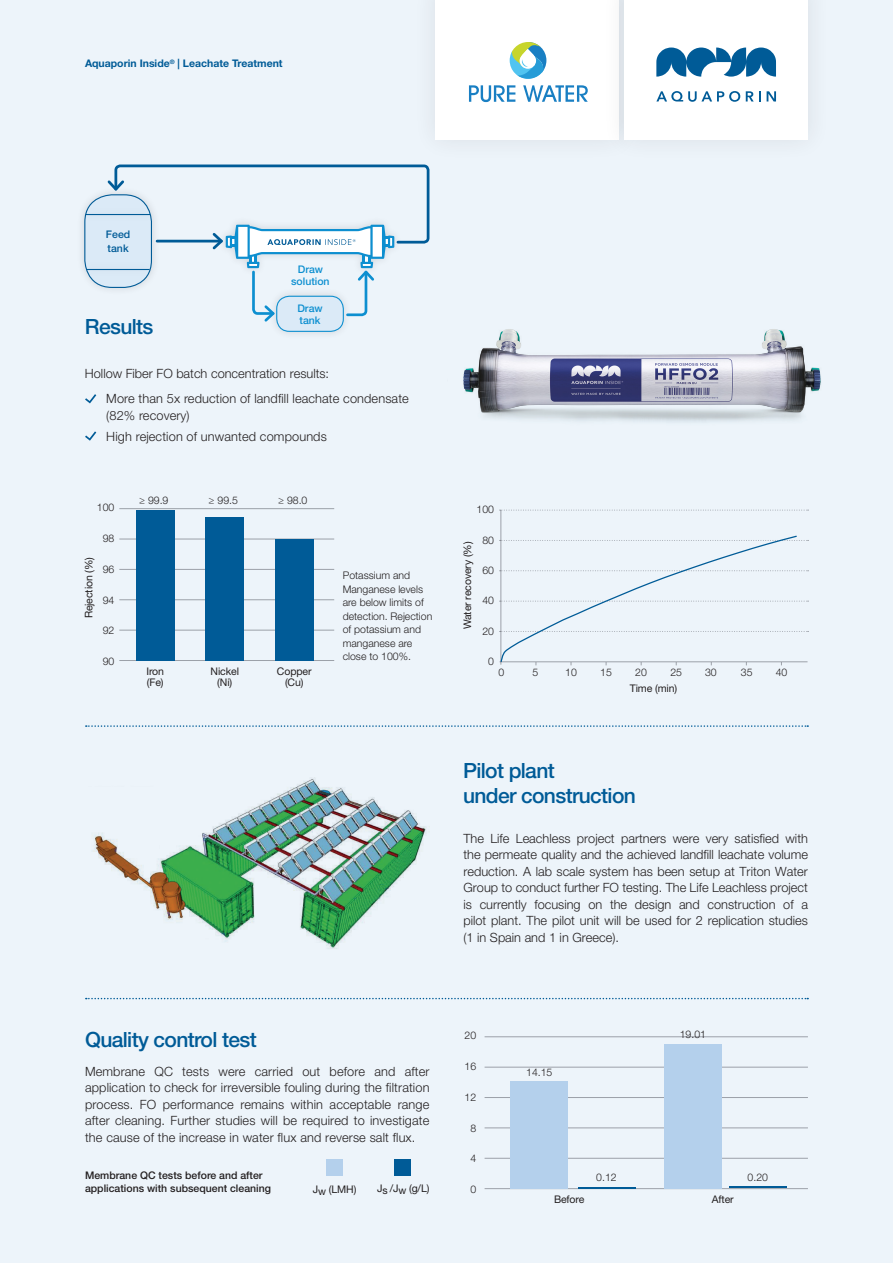
<style>
.page{position:relative;width:893px;height:1263px;background:#edf4fa}
.page>*{position:absolute;margin:0;border:0;box-sizing:border-box;transform-origin:0 0}
.t1{font:500 21px/25.2px "Helvetica Neue LT Std";letter-spacing:-.03em;color:#005b97}
.List_Paragraph{font:300 12.75px/16.5px "Helvetica Neue LT Std";letter-spacing:.01em;color:#231f20;text-align:justify}
.t2{font:300 10.5px/13.5px "Helvetica Neue LT Std";color:#231f20}
.t3{font:10.5px/11.1px "Helvetica Neue LT Std";letter-spacing:-.01em;color:#231f20;text-align:center}
.t4{font:500 10.5px/13.5px "Helvetica Neue LT Std";color:#231f20}
.t5{font:700 10.5px "Helvetica Neue LT Std";color:#005b97}
.List_Paragraph-2{font:500 10.5px/12px "Helvetica Neue LT Std";color:#0d8fd0;text-align:center}
.List_Paragraph-3{font:500 10.5px/13.5px "Helvetica Neue LT Std";color:#005b97}
</style>
<div class="page">
<img style="left:93px;top:777px;width:333px;height:172px">
<img style="left:463px;top:329px;width:358px;height:94px">
<div style="left:435px;top:0;width:184px;height:139px;background:#fff"></div>
<svg style="left:510px;top:42px;width:36px;height:37px"></svg>
<svg style="left:469px;top:85px;width:46px;height:17px"></svg>
<svg style="left:523px;top:85px;width:65px;height:17px"></svg>
<hr style="left:119px;top:508px;width:215px;height:1px;background:#a8a9ad">
<hr style="left:119px;top:569px;width:215px;height:1px;background:#a8a9ad">
<hr style="left:119px;top:539px;width:215px;height:1px;background:#a8a9ad">
<hr style="left:119px;top:660px;width:215px;height:1px;background:#a8a9ad">
<hr style="left:119px;top:630px;width:215px;height:1px;background:#a8a9ad">
<hr style="left:119px;top:599px;width:215px;height:1px;background:#a8a9ad">
<svg style="left:85px;top:394px;width:11px;height:9px"></svg>
<svg style="left:85px;top:431px;width:11px;height:10px"></svg>
<svg style="left:86px;top:725px;width:722px;height:2px"></svg>
<svg style="left:86px;top:998px;width:722px;height:1px"></svg>
<hr style="left:500px;top:510px;width:1px;height:155px;background:#a8a9ad">
<svg style="left:500px;top:510px;width:308px;height:1px"></svg>
<hr style="left:485px;top:1036px;width:323px;height:1px;background:#a8a9ad">
<hr style="left:485px;top:1097px;width:323px;height:1px;background:#a8a9ad">
<hr style="left:485px;top:1067px;width:323px;height:1px;background:#a8a9ad">
<hr style="left:485px;top:1188px;width:323px;height:1px;background:#a8a9ad">
<hr style="left:485px;top:1158px;width:323px;height:1px;background:#a8a9ad">
<hr style="left:485px;top:1127px;width:323px;height:1px;background:#a8a9ad">
<div style="left:326px;top:1159px;width:17px;height:16px;background:#b4d0ec"></div>
<div style="left:394px;top:1159px;width:17px;height:16px;background:#005b97"></div>
<div style="left:510px;top:1081px;width:58px;height:107px;background:#b4d0ec"></div>
<hr style="left:578px;top:1187px;width:57px;height:1px;background:#005b97">
<div style="left:136px;top:510px;width:39px;height:150px;background:#005b97"></div>
<div style="left:205px;top:517px;width:39px;height:143px;background:#005b97"></div>
<div style="left:275px;top:539px;width:39px;height:121px;background:#005b97"></div>
<div style="left:664px;top:1044px;width:58px;height:144px;background:#b4d0ec"></div>
<hr style="left:729px;top:1186px;width:58px;height:2px;background:#005b97">
<svg style="left:500px;top:535px;width:308px;height:130px"></svg>
<div style="left:76px;top:186px;width:84px;height:110px;background:#231f20;opacity:.15"></div>
<div style="left:85px;top:195px;width:66px;height:92px;background:#dbeaf7;border-radius:27px"></div>
<div style="left:78px;top:206px;width:79px;height:17px;background:#231f20;opacity:.15"></div>
<hr style="left:86px;top:214px;width:64px;height:1px;background:#005b97">
<div style="left:79px;top:261px;width:78px;height:17px;background:#231f20;opacity:.15"></div>
<hr style="left:87px;top:269px;width:62px;height:1px;background:#005b97">
<div style="left:268px;top:287px;width:84px;height:53px;background:#e9f0f6"></div>
<div style="left:277px;top:296px;width:66px;height:35px;background:#dbeaf7;border-radius:13px"></div>
<div style="left:276px;top:296px;width:68px;height:36px;border:1px solid #0d8fd0;border-radius:13px"></div>
<svg style="left:105px;top:164px;width:325px;height:160px"></svg>
<div style="left:600px;top:0;width:232px;height:163px;background:#231f20;opacity:.1"></div>
<div style="left:624px;top:0;width:184px;height:139px;background:#fff"></div>
<svg style="left:656px;top:48px;width:120px;height:29px"></svg>
<svg style="left:656px;top:91px;width:84px;height:11px"></svg>
<svg style="left:746px;top:91px;width:15px;height:10px"></svg>
<svg style="left:767px;top:91px;width:9px;height:11px"></svg>
<p class="t5" style="left:85px;top:57px;width:199px">Aquaporin Inside<sup>®</sup> | Leachate Treatment</p>
<p class="List_Paragraph-3" style="left:106px;top:227px;width:26px">Feed tank</p>
<p class="List_Paragraph-2" style="left:291px;top:263px;width:40px">Draw solution</p>
<p class="List_Paragraph-2" style="left:297px;top:302px;width:27px;text-align:left">Draw tank</p>
<p class="t1" style="left:85px;top:313px;width:70px">Results</p>
<p class="List_Paragraph" style="left:85px;top:365px;width:246px">Hollow Fiber FO batch concentration results:</p>
<p class="List_Paragraph" style="left:106px;top:390px;width:304px">More than 5x reduction of landfill leachate condensate (82% recovery)</p>
<p class="List_Paragraph" style="left:106px;top:428px;width:222px">High rejection of unwanted compounds</p>
<p class="t2" style="left:97px;top:501px;width:19px">100</p>
<p class="t2" style="left:103px;top:531px;width:13px">98</p>
<p class="t2" style="left:103px;top:562px;width:13px">96</p>
<p class="t2" style="left:103px;top:593px;width:13px">94</p>
<p class="t2" style="left:103px;top:624px;width:13px">92</p>
<p class="t2" style="left:103px;top:654px;width:13px">90</p>
<p class="t3" style="left:83px;top:618px;width:63px;rotate:-90deg">Rejection (%)</p>
<p class="t2" style="left:139px;top:494px;width:31px">≥ 99.9</p>
<p class="t2" style="left:209px;top:494px;width:31px">≥ 99.5</p>
<p class="t2" style="left:278px;top:494px;width:31px">≥ 98.0</p>
<p class="t3" style="left:146px;top:666px;width:19px;text-align:left">Iron (Fe)</p>
<p class="t3" style="left:277px;top:666px;width:36px">Copper (Cu)</p>
<p class="t3" style="left:211px;top:666px;width:30px">Nickel (Ni)</p>
<p class="t2" style="left:343px;top:568px;width:91px">Potassium and<br>Manganese levels are below limits of detection. Rejection of potassium and manganese are close to 100%.</p>
<p class="t2" style="left:477px;top:503px;width:19px">100</p>
<p class="t2" style="left:482px;top:533px;width:13px">80</p>
<p class="t2" style="left:482px;top:563px;width:13px">60</p>
<p class="t2" style="left:482px;top:594px;width:13px">40</p>
<p class="t2" style="left:482px;top:624px;width:13px">20</p>
<p class="t2" style="left:488px;top:654px;width:7px">0</p>
<p class="t3" style="left:462px;top:629px;width:89px;rotate:-90deg">Water recovery (%)</p>
<p class="t2" style="left:498px;top:665px;width:7px">0</p>
<p class="t2" style="left:533px;top:665px;width:7px">5</p>
<p class="t2" style="left:565px;top:665px;width:13px">10</p>
<p class="t2" style="left:600px;top:665px;width:13px">15</p>
<p class="t2" style="left:635px;top:665px;width:13px">20</p>
<p class="t2" style="left:670px;top:665px;width:13px">25</p>
<p class="t2" style="left:705px;top:665px;width:13px">30</p>
<p class="t2" style="left:741px;top:665px;width:13px">35</p>
<p class="t2" style="left:776px;top:665px;width:13px">40</p>
<p class="t3" style="left:630px;top:682px;width:49px">Time (min)</p>
<p class="t1" style="left:463px;top:757px;width:174px">Pilot plant<br>under construction</p>
<p class="List_Paragraph" style="left:463px;top:830px;width:346px">The Life Leachless project partners were very satisfied with the permeate quality and the achieved landfill leachate volume reduction. A lab scale system has been setup at Triton Water Group to conduct further FO testing. The Life Leachless project is currently focusing on the design and construction of a pilot plant. The pilot unit will be used for 2 replication studies (1 in Spain and 1 in Greece).</p>
<p class="t1" style="left:85px;top:1026px;width:173px">Quality control test</p>
<p class="List_Paragraph" style="left:85px;top:1063px;width:346px">Membrane QC tests were carried out before and after application to check for irreversible fouling during the filtration process. FO performance remains within acceptable range after cleaning. Further studies will be required to investigate the cause of the increase in water flux and reverse salt flux.</p>
<p class="t4" style="left:85px;top:1168px;width:187px">Membrane QC tests before and after applications with subsequent cleaning</p>
<p class="t3" style="left:313px;top:1184px;width:45px">Jw (LMH)</p>
<p class="t3" style="left:377px;top:1183px;width:54px">Js /Jw (g/L)</p>
<p class="t2" style="left:465px;top:1029px;width:13px">20</p>
<p class="t2" style="left:465px;top:1059px;width:13px">16</p>
<p class="t2" style="left:465px;top:1090px;width:13px">12</p>
<p class="t2" style="left:470px;top:1121px;width:7px">8</p>
<p class="t2" style="left:470px;top:1152px;width:7px">4</p>
<p class="t2" style="left:470px;top:1182px;width:7px">0</p>
<p class="t2" style="left:526px;top:1065px;width:28px">14.15</p>
<p class="t2" style="left:680px;top:1028px;width:28px">19.01</p>
<p class="t3" style="left:554px;top:1194px;width:32px">Before</p>
<p class="t2" style="left:596px;top:1170px;width:22px">0.12</p>
<p class="t2" style="left:748px;top:1170px;width:22px">0.20</p>
<p class="t3" style="left:712px;top:1194px;width:23px">After</p>
</div>
